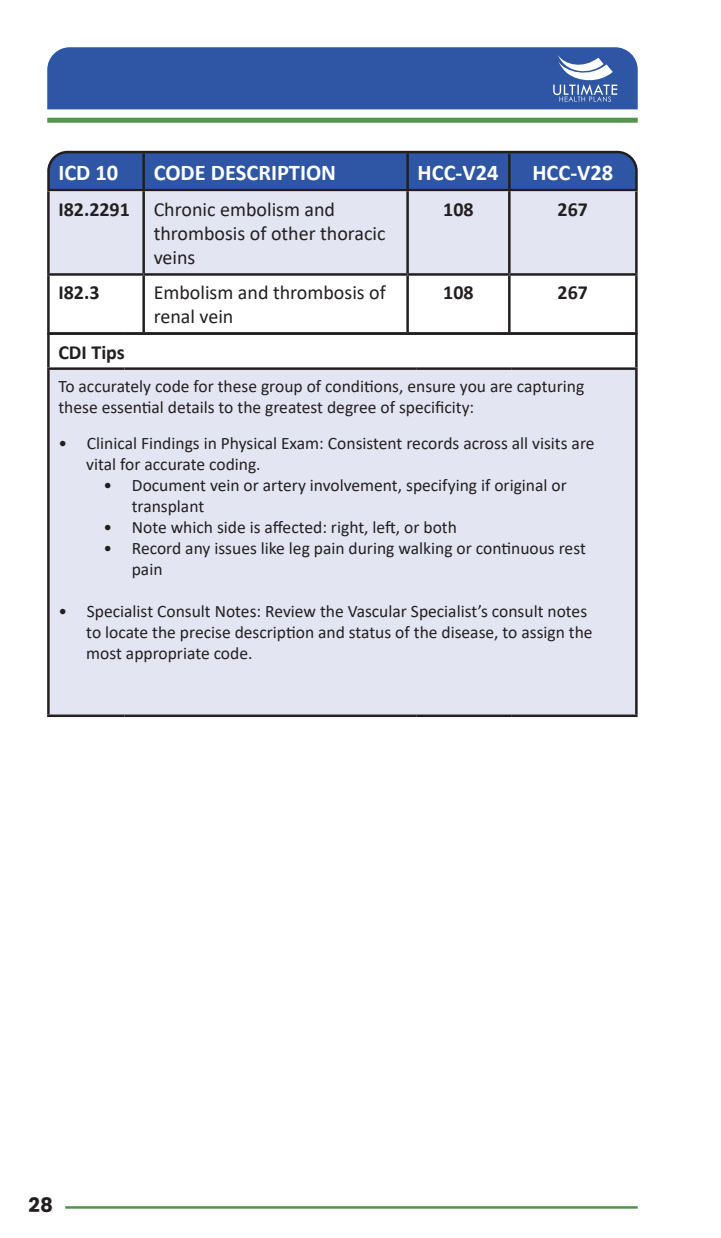
<style>
.page{position:relative;width:721px;height:1238px;background:#fff}
.page>*{position:absolute;margin:0;border:0;box-sizing:border-box;transform-origin:0 0}
.t1{font:700 22.5px "Calibri";color:#fff}
.t2{font:20px/24px "Calibri";color:#231f20}
.t3{font:700 20px "Calibri";color:#231f20}
.t4{font:700 20px "Poppins";color:#231f20}
.t5{font:17.5px/21px "Calibri";color:#231f20}
</style>
<div class="page">
<div style="left:47px;top:47px;width:591px;height:62px;background:#2e56a4"></div>
<svg style="left:553px;top:55px;width:64px;height:47px"></svg>
<div style="left:47px;top:118px;width:591px;height:5px;background:#54944d"></div>
<hr style="left:65px;top:1206px;width:573px;height:2px;background:#54944d">
<svg style="left:47px;top:150px;width:591px;height:41px;background:#325496"></svg>
<div style="left:48px;top:368px;width:588px;height:347px;background:#e3e5f3"></div>
<hr style="left:47px;top:335px;width:3px;height:32px;background:#231f20">
<hr style="left:635px;top:335px;width:3px;height:32px;background:#231f20">
<hr style="left:47px;top:367px;width:78px;height:3px;background:#231f20">
<hr style="left:47px;top:370px;width:3px;height:344px;background:#231f20">
<hr style="left:125px;top:367px;width:291px;height:3px;background:#231f20">
<hr style="left:416px;top:367px;width:95px;height:3px;background:#231f20">
<hr style="left:511px;top:367px;width:127px;height:3px;background:#231f20">
<hr style="left:635px;top:370px;width:3px;height:344px;background:#231f20">
<hr style="left:47px;top:714px;width:78px;height:3px;background:#231f20">
<hr style="left:125px;top:714px;width:291px;height:3px;background:#231f20">
<hr style="left:416px;top:714px;width:95px;height:3px;background:#231f20">
<hr style="left:511px;top:714px;width:127px;height:3px;background:#231f20">
<div style="left:50px;top:191px;width:585px;height:82px;background:#e3e5f3"></div>
<hr style="left:142px;top:153px;width:3px;height:38px;background:#231f20">
<hr style="left:406px;top:153px;width:3px;height:38px;background:#231f20">
<hr style="left:508px;top:153px;width:3px;height:38px;background:#231f20">
<hr style="left:47px;top:191px;width:3px;height:82px;background:#231f20">
<hr style="left:142px;top:191px;width:3px;height:82px;background:#231f20">
<hr style="left:406px;top:191px;width:3px;height:82px;background:#231f20">
<hr style="left:508px;top:191px;width:3px;height:82px;background:#231f20">
<hr style="left:635px;top:191px;width:3px;height:82px;background:#231f20">
<hr style="left:47px;top:273px;width:97px;height:3px;background:#231f20">
<hr style="left:47px;top:276px;width:3px;height:56px;background:#231f20">
<hr style="left:144px;top:273px;width:264px;height:3px;background:#231f20">
<hr style="left:142px;top:276px;width:3px;height:56px;background:#231f20">
<hr style="left:408px;top:273px;width:101px;height:3px;background:#231f20">
<hr style="left:406px;top:276px;width:3px;height:56px;background:#231f20">
<hr style="left:509px;top:273px;width:129px;height:3px;background:#231f20">
<hr style="left:508px;top:276px;width:3px;height:56px;background:#231f20">
<hr style="left:635px;top:276px;width:3px;height:56px;background:#231f20">
<hr style="left:47px;top:332px;width:97px;height:3px;background:#231f20">
<hr style="left:144px;top:332px;width:264px;height:3px;background:#231f20">
<hr style="left:408px;top:332px;width:101px;height:3px;background:#231f20">
<hr style="left:509px;top:332px;width:129px;height:3px;background:#231f20">
<p class="t1" style="left:58px;top:157px;width:61px">ICD 10</p>
<p class="t1" style="left:154px;top:157px;width:184px">CODE DESCRIPTION</p>
<p class="t1" style="left:418px;top:157px;width:82px">HCC-V24</p>
<p class="t1" style="left:532px;top:157px;width:83px">HCC-V28</p>
<p class="t3" style="left:58px;top:196px;width:73px">I82.2291</p>
<p class="t2" style="left:154px;top:197px;width:183px">Chronic embolism and</p>
<p class="t2" style="left:154px;top:221px;width:233px">thrombosis of other thoracic veins</p>
<p class="t3" style="left:443px;top:196px;width:32px">108</p>
<p class="t3" style="left:558px;top:196px;width:32px">267</p>
<p class="t3" style="left:58px;top:279px;width:43px">I82.3</p>
<p class="t2" style="left:154px;top:280px;width:234px">Embolism and thrombosis of renal vein</p>
<p class="t3" style="left:443px;top:279px;width:32px">108</p>
<p class="t3" style="left:558px;top:279px;width:32px">267</p>
<p class="t3" style="left:58px;top:338px;width:68px">CDI Tips</p>
<p class="t5" style="left:58px;top:375px;width:527px">To accurately code for these group of conditions, ensure you are capturing these essential details to the greatest degree of specificity:</p>
<p class="t5" style="left:58px;top:432px;width:538px">• Clinical Findings in Physical Exam: Consistent records across all visits are</p>
<p class="t5" style="left:86px;top:453px;width:176px">vital for accurate coding.</p>
<p class="t5" style="left:103px;top:474px;width:465px">• Document vein or artery involvement, specifying if original or</p>
<p class="t5" style="left:132px;top:495px;width:74px">transplant</p>
<p class="t5" style="left:103px;top:516px;width:355px">• Note which side is affected: right, left, or both</p>
<p class="t5" style="left:103px;top:537px;width:484px">• Record any issues like leg pain during walking or continuous rest</p>
<p class="t5" style="left:132px;top:558px;width:32px">pain</p>
<p class="t5" style="left:58px;top:600px;width:530px">• Specialist Consult Notes: Review the Vascular Specialist’s consult notes</p>
<p class="t5" style="left:86px;top:621px;width:508px">to locate the precise description and status of the disease, to assign the</p>
<p class="t5" style="left:86px;top:642px;width:168px">most appropriate code.</p>
<p class="t4" style="left:29px;top:1193px;width:26px">28</p>
</div>
